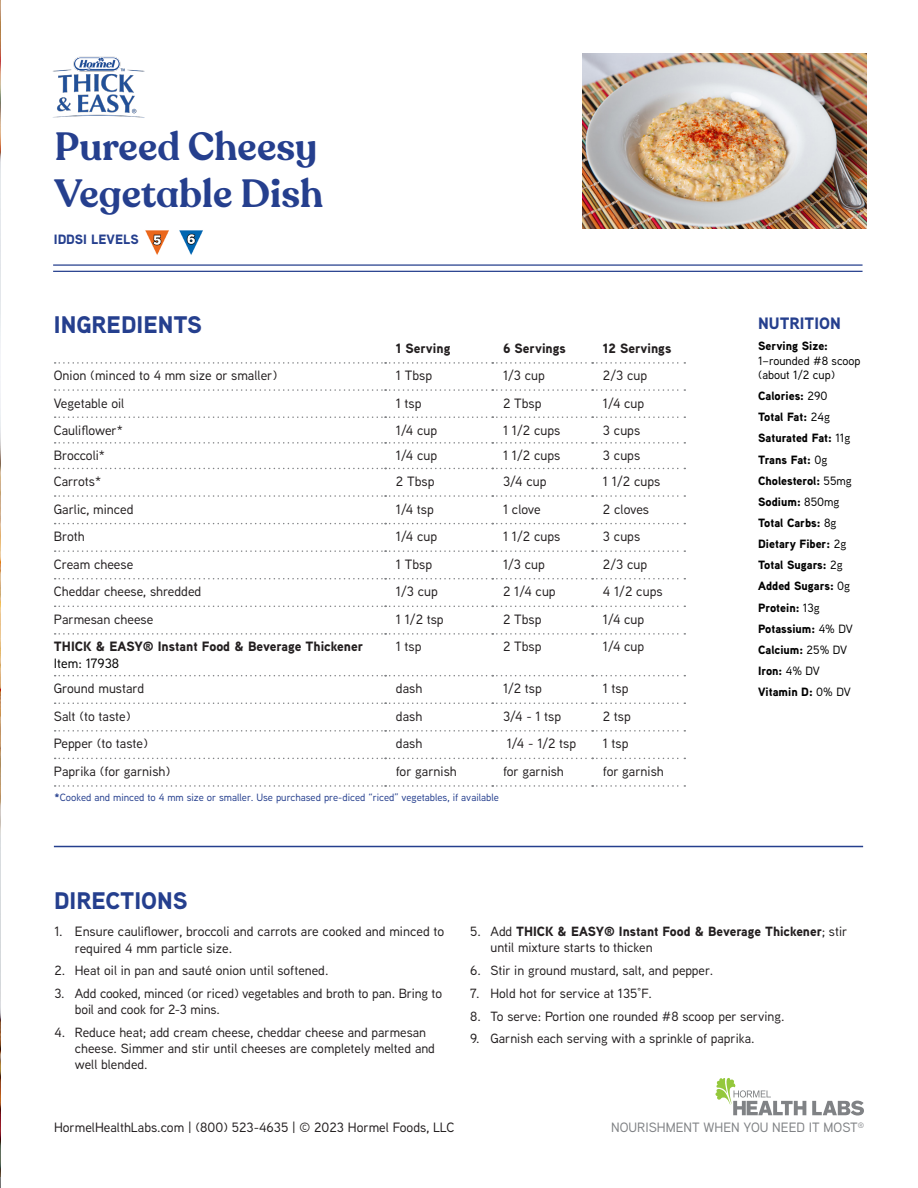
<style>
.page{position:relative;width:918px;height:1188px;background:#fff}
.page>*{position:absolute;margin:0;border:0;box-sizing:border-box;transform-origin:0 0}
.t1{font:600 39px/46.8px "Recoleta Alt";color:#253f8e}
.SUB_HEADER{font:900 24px "Aaux Next";color:#253f8e}
.NUTRITION_SUB{font:900 16.5px "Aaux Next";color:#253f8e}
.t2{font:500 13.5px/16.2px "Aaux Next";color:#231f20}
.t3{font:900 13.5px "Aaux Next";color:#231f20}
.t4{font:500 13.5px "Aaux Next";color:#808285}
.t5{font:900 13.5px "Aaux Next";color:#253f8e}
.t6{font:500 13.5px "Aaux Next";color:#000}
.t7{font:500 13.35px/16px "Aaux Next";color:#231f20}
.t8{font:900 13.35px/16px "Aaux Next";color:#231f20}
.NUTRITION{font:900 12px "Aaux Next";color:#000}
.NUTRITION-2{font:500 12px/14.4px "Aaux Next";color:#000}
.t9{font:500 10.5px "Aaux Next";color:#253f8e}
.s1{font-weight:900}
.s2{font-weight:500}
</style>
<div class="page">
<img style="left:0;top:0;width:1px;height:1057px">
<img style="left:145px;top:230px;width:58px;height:25px">
<img style="left:583px;top:53px;width:283px;height:176px">
<svg style="left:55px;top:362px;width:630px;height:2px"></svg>
<svg style="left:55px;top:389px;width:630px;height:2px"></svg>
<svg style="left:55px;top:416px;width:630px;height:2px"></svg>
<svg style="left:55px;top:442px;width:630px;height:2px"></svg>
<svg style="left:55px;top:468px;width:630px;height:1px"></svg>
<svg style="left:55px;top:495px;width:630px;height:2px"></svg>
<svg style="left:55px;top:523px;width:630px;height:1px"></svg>
<svg style="left:55px;top:550px;width:630px;height:2px"></svg>
<svg style="left:55px;top:578px;width:630px;height:1px"></svg>
<svg style="left:55px;top:606px;width:630px;height:1px"></svg>
<svg style="left:55px;top:633px;width:630px;height:2px"></svg>
<svg style="left:55px;top:675px;width:630px;height:1px"></svg>
<svg style="left:55px;top:703px;width:630px;height:1px"></svg>
<svg style="left:55px;top:730px;width:630px;height:2px"></svg>
<svg style="left:55px;top:758px;width:630px;height:1px"></svg>
<svg style="left:55px;top:785px;width:630px;height:2px"></svg>
<hr style="left:53px;top:264px;width:810px;height:2px;background:#253f8e">
<hr style="left:53px;top:271px;width:810px;height:1px;background:#253f8e">
<hr style="left:54px;top:846px;width:809px;height:1px;background:#253f8e">
<img style="left:53px;top:56px;width:92px;height:62px">
<hr style="left:0;top:1057px;width:1px;height:131px;background:#000">
<svg style="left:715px;top:1078px;width:91px;height:37px"></svg>
<svg style="left:812px;top:1101px;width:52px;height:15px"></svg>
<p class="t1" style="left:55px;top:124px;width:270px">Pureed Cheesy<br>Vegetable Dish</p>
<p class="t5" style="left:54px;top:230px;width:86px">IDDSI LEVELS</p>
<p class="SUB_HEADER" style="left:54px;top:308px;width:150px">INGREDIENTS</p>
<p class="t3" style="left:396px;top:338px;width:56px">1 Serving</p>
<p class="t3" style="left:503px;top:338px;width:64px">6 Servings</p>
<p class="t3" style="left:603px;top:338px;width:70px">12 Servings</p>
<p class="t2" style="left:54px;top:367px;width:225px">Onion (minced to 4 mm size or smaller)</p>
<p class="t2" style="left:396px;top:367px;width:38px">1 Tbsp</p>
<p class="t2" style="left:503px;top:367px;width:43px">1/3 cup</p>
<p class="t2" style="left:603px;top:367px;width:46px">2/3 cup</p>
<p class="t2" style="left:54px;top:394px;width:72px">Vegetable oil</p>
<p class="t2" style="left:396px;top:394px;width:27px">1 tsp</p>
<p class="t2" style="left:503px;top:394px;width:40px">2 Tbsp</p>
<p class="t2" style="left:603px;top:394px;width:43px">1/4 cup</p>
<p class="t2" style="left:54px;top:422px;width:71px">Cauliflower*</p>
<p class="t2" style="left:396px;top:422px;width:43px">1/4 cup</p>
<p class="t2" style="left:503px;top:422px;width:59px">1 1/2 cups</p>
<p class="t2" style="left:603px;top:422px;width:39px">3 cups</p>
<p class="t2" style="left:54px;top:447px;width:53px">Broccoli*</p>
<p class="t2" style="left:396px;top:447px;width:43px">1/4 cup</p>
<p class="t2" style="left:503px;top:447px;width:59px">1 1/2 cups</p>
<p class="t2" style="left:603px;top:447px;width:39px">3 cups</p>
<p class="t2" style="left:54px;top:473px;width:49px">Carrots*</p>
<p class="t2" style="left:396px;top:473px;width:40px">2 Tbsp</p>
<p class="t2" style="left:503px;top:473px;width:45px">3/4 cup</p>
<p class="t2" style="left:603px;top:473px;width:59px">1 1/2 cups</p>
<p class="t2" style="left:54px;top:500px;width:81px">Garlic, minced</p>
<p class="t2" style="left:396px;top:500px;width:39px">1/4 tsp</p>
<p class="t2" style="left:503px;top:500px;width:39px">1 clove</p>
<p class="t2" style="left:603px;top:500px;width:48px">2 cloves</p>
<p class="t2" style="left:54px;top:528px;width:32px">Broth</p>
<p class="t2" style="left:396px;top:528px;width:43px">1/4 cup</p>
<p class="t2" style="left:503px;top:528px;width:59px">1 1/2 cups</p>
<p class="t2" style="left:603px;top:528px;width:39px">3 cups</p>
<p class="t2" style="left:54px;top:555px;width:81px">Cream cheese</p>
<p class="t2" style="left:396px;top:555px;width:38px">1 Tbsp</p>
<p class="t2" style="left:503px;top:555px;width:43px">1/3 cup</p>
<p class="t2" style="left:603px;top:555px;width:46px">2/3 cup</p>
<p class="t2" style="left:54px;top:583px;width:149px">Cheddar cheese, shredded</p>
<p class="t2" style="left:396px;top:583px;width:43px">1/3 cup</p>
<p class="t2" style="left:503px;top:583px;width:54px">2 1/4 cup</p>
<p class="t2" style="left:603px;top:583px;width:61px">4 1/2 cups</p>
<p class="t2" style="left:54px;top:611px;width:101px">Parmesan cheese</p>
<p class="t2" style="left:396px;top:611px;width:49px">1 1/2 tsp</p>
<p class="t2" style="left:503px;top:611px;width:40px">2 Tbsp</p>
<p class="t2" style="left:603px;top:611px;width:43px">1/4 cup</p>
<p class="t3" style="left:54px;top:637px;width:311px">THICK &amp; EASY® Instant Food &amp; Beverage Thickener</p>
<p class="t6" style="left:54px;top:654px;width:67px">Item: 17938</p>
<p class="t2" style="left:396px;top:638px;width:27px">1 tsp</p>
<p class="t2" style="left:503px;top:638px;width:40px">2 Tbsp</p>
<p class="t2" style="left:603px;top:638px;width:43px">1/4 cup</p>
<p class="t2" style="left:54px;top:680px;width:92px">Ground mustard</p>
<p class="t2" style="left:396px;top:680px;width:28px">dash</p>
<p class="t2" style="left:503px;top:680px;width:40px">1/2 tsp</p>
<p class="t2" style="left:603px;top:680px;width:27px">1 tsp</p>
<p class="t2" style="left:54px;top:708px;width:78px">Salt (to taste)</p>
<p class="t2" style="left:396px;top:708px;width:28px">dash</p>
<p class="t2" style="left:503px;top:708px;width:60px">3/4 - 1 tsp</p>
<p class="t2" style="left:603px;top:708px;width:29px">2 tsp</p>
<p class="t2" style="left:54px;top:735px;width:96px">Pepper (to taste)</p>
<p class="t2" style="left:396px;top:735px;width:28px">dash</p>
<p class="t2" style="left:507px;top:735px;width:71px">1/4 - 1/2 tsp</p>
<p class="t2" style="left:603px;top:735px;width:27px">1 tsp</p>
<p class="t2" style="left:54px;top:763px;width:118px">Paprika (for garnish)</p>
<p class="t2" style="left:396px;top:763px;width:62px">for garnish</p>
<p class="t2" style="left:503px;top:763px;width:62px">for garnish</p>
<p class="t2" style="left:603px;top:763px;width:62px">for garnish</p>
<p class="t9" style="left:55px;top:790px;width:446px"><span class="s1">*</span>Cooked and minced to 4 mm size or smaller. Use purchased pre-diced “riced” vegetables, if available</p>
<p class="SUB_HEADER" style="left:54px;top:883px;width:135px">DIRECTIONS</p>
<p class="NUTRITION_SUB" style="left:758px;top:311px;width:84px">NUTRITION</p>
<p class="NUTRITION-2" style="left:758px;top:338px;width:104px"><span class="s1">Serving Size:<br></span>1–rounded #8 scoop (about 1/2 cup)</p>
<p class="NUTRITION" style="left:758px;top:387px;width:71px">Calories: <span class="s2">290</span></p>
<p class="NUTRITION" style="left:758px;top:408px;width:73px">Total Fat: <span class="s2">24g</span></p>
<p class="NUTRITION" style="left:758px;top:430px;width:94px">Saturated Fat: <span class="s2">11g</span></p>
<p class="NUTRITION" style="left:758px;top:451px;width:71px">Trans Fat: <span class="s2">0g</span></p>
<p class="NUTRITION" style="left:758px;top:472px;width:95px">Cholesterol: <span class="s2">55mg</span></p>
<p class="NUTRITION" style="left:758px;top:493px;width:83px">Sodium: <span class="s2">850mg</span></p>
<p class="NUTRITION" style="left:758px;top:514px;width:80px">Total Carbs: <span class="s2">8g</span></p>
<p class="NUTRITION" style="left:758px;top:535px;width:90px">Dietary Fiber: <span class="s2">2g</span></p>
<p class="NUTRITION" style="left:758px;top:557px;width:86px">Total Sugars: <span class="s2">2g</span></p>
<p class="NUTRITION" style="left:758px;top:578px;width:94px">Added Sugars: <span class="s2">0g</span></p>
<p class="NUTRITION" style="left:758px;top:599px;width:63px">Protein: <span class="s2">13g</span></p>
<p class="NUTRITION" style="left:758px;top:620px;width:96px">Potassium: <span class="s2">4% DV</span></p>
<p class="NUTRITION" style="left:758px;top:641px;width:91px">Calcium: <span class="s2">25% DV</span></p>
<p class="NUTRITION" style="left:758px;top:662px;width:63px">Iron: <span class="s2">4% DV</span></p>
<p class="NUTRITION" style="left:758px;top:683px;width:94px">Vitamin D: <span class="s2">0% DV</span></p>
<p class="t2" style="left:75px;top:923px;width:371px;text-indent:-20px">1. Ensure cauliflower, broccoli and carrots are cooked and minced to required 4 mm particle size.</p>
<p class="t7" style="left:55px;top:962px;width:275px">2. Heat oil in pan and sauté onion until softened.</p>
<p class="t7" style="left:75px;top:985px;width:369px;text-indent:-20px">3. Add cooked, minced (or riced) vegetables and broth to pan. Bring to boil and cook for 2-3 mins.</p>
<p class="t7" style="left:75px;top:1024px;width:362px;text-indent:-20px">4. Reduce heat; add cream cheese, cheddar cheese and parmesan cheese. Simmer and stir until cheeses are completely melted and well blended.</p>
<p class="t8" style="left:490px;top:924px;width:358px;text-indent:-20px"><span class="s2">5. Add</span> THICK &amp; EASY® Instant Food &amp; Beverage Thickener<span class="s2">; stir until mixture starts to thicken</span></p>
<p class="t7" style="left:470px;top:962px;width:244px">6. Stir in ground mustard, salt, and pepper.</p>
<p class="t7" style="left:470px;top:985px;width:183px">7. Hold hot for service at 135°F.</p>
<p class="t7" style="left:470px;top:1008px;width:316px">8. To serve: Portion one rounded #8 scoop per serving.</p>
<p class="t7" style="left:470px;top:1030px;width:286px">9. Garnish each serving with a sprinkle of paprika.</p>
<p class="t2" style="left:54px;top:1119px;width:402px">HormelHealthLabs.com | (800) 523-4635 | © 2023 Hormel Foods, LLC</p>
<p class="t4" style="left:611px;top:1118px;width:254px">NOURISHMENT WHEN YOU NEED IT MOST<sup>®</sup></p>
</div>
